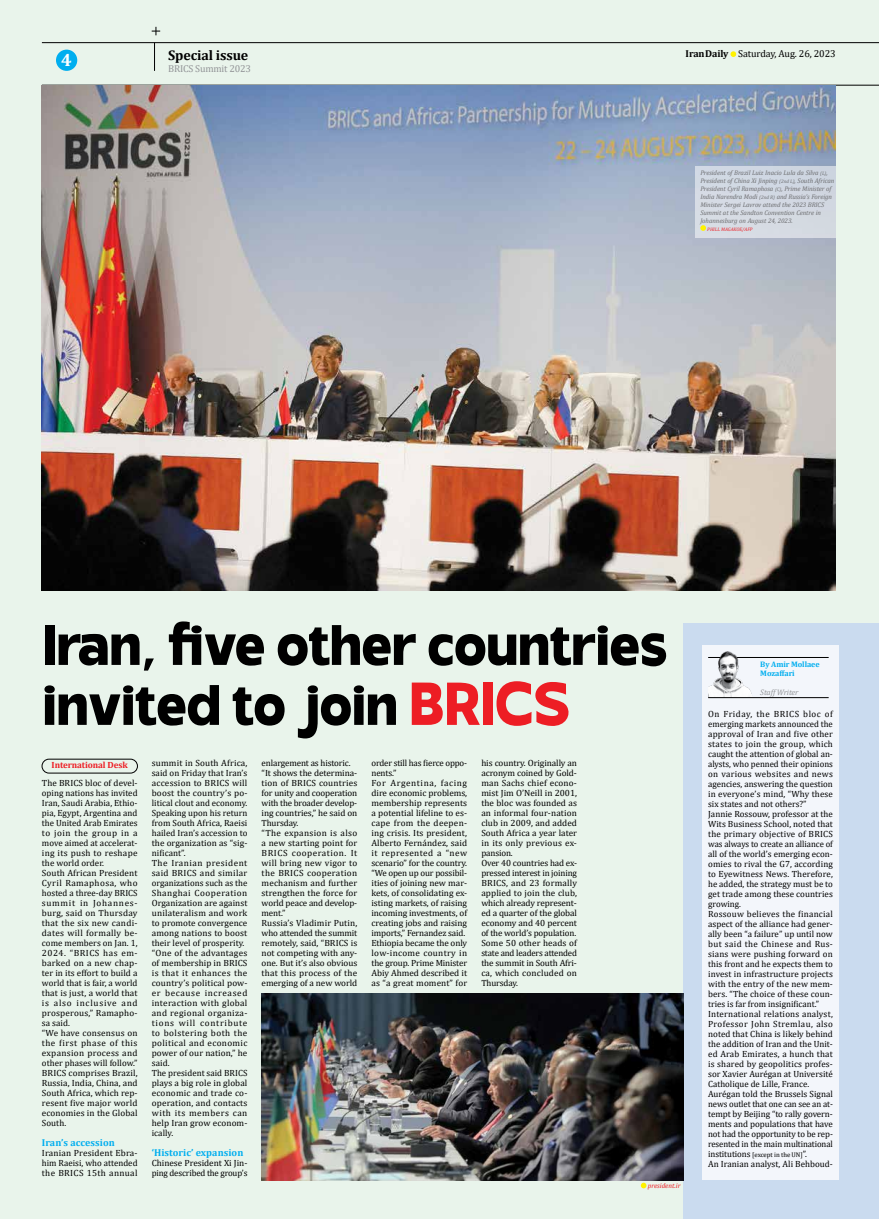
<style>
.page{position:relative;width:879px;height:1219px;background:#e9f4eb}
.page>*{position:absolute;margin:0;border:0;box-sizing:border-box;transform-origin:0 0}
.t1{font:800 56.9px/60px "Invisible";color:#000}
.t2{font:700 18px "Cambria";color:#fff}
.t3{font:700 14px "Cambria";letter-spacing:-.01em;color:#000}
.t4{font:700 10px "Cambria";letter-spacing:.005em;color:#00aeef}
.t5{font:10px "Cambria";letter-spacing:-.01em;color:#000}
.t6{font:10px "Cambria";letter-spacing:-.02em;color:#939598}
.t7{font:9px/10px "Cambria";letter-spacing:.005em;color:#000}
.t8{font:9px/10px "Cambria";letter-spacing:-.015em;color:#000}
.t9{font:700 9px "Cambria";letter-spacing:-.01em;color:#ed1d24}
.t10{font:700 8px/9.1px "Cambria";letter-spacing:-.01em;color:#00aeef}
.t11{font:italic 8px "Cambria";letter-spacing:-.01em;color:#939598}
.t12{font:italic 7px "Cambria";color:#ed1d24}
.t13{font:italic 6.8px/8px "Cambria";letter-spacing:-.01em;color:#6d6e71}
.t14{font:6.8px "Cambria";letter-spacing:-.01em;color:#000}
.t15{font:italic 5px "Cambria";color:#ed1d24}
.s1{font-weight:700}
.s2{font-size:5.1px}
.s3{font-size:60.4px;color:#ed1d24}
.s4{font-size:9px}
</style>
<div class="page">
<div style="left:56px;top:50px;width:21px;height:21px;background:#00aeef;border-radius:50%"></div>
<svg style="left:730px;top:51px;width:6px;height:6px"></svg>
<hr style="left:42px;top:42px;width:837px;height:1px;background:#000">
<svg style="left:154px;top:43px;width:1px;height:28px"></svg>
<hr style="left:42px;top:85px;width:837px;height:1px;background:#000">
<img style="left:42px;top:85px;width:794px;height:505px">
<div style="left:42px;top:759px;width:96px;height:14px;border:1px solid #000;border-radius:7px"></div>
<div style="left:683px;top:624px;width:196px;height:595px;background:#cadbef"></div>
<div style="left:702px;top:646px;width:136px;height:534px;background:#f3f6fb"></div>
<hr style="left:708px;top:657px;width:120px;height:1px;background:#000">
<img style="left:708px;top:651px;width:44px;height:46px">
<hr style="left:708px;top:697px;width:120px;height:1px;background:#000">
<img style="left:262px;top:994px;width:421px;height:186px">
<div style="left:695px;top:166px;width:141px;height:71px;background:#d3d9e3"></div>
<svg style="left:700px;top:225px;width:6px;height:6px"></svg>
<svg style="left:641px;top:1183px;width:5px;height:5px"></svg>
<svg style="left:152px;top:27px;width:8px;height:8px"></svg>
<h3 class="t3" style="left:168px;top:45px;width:82px">Special issue</h3>
<h2 class="t2" style="left:61px;top:47px;width:12px">4</h2>
<p class="t5" style="left:685px;top:48px;width:152px"><span class="s1">IranDaily</span> Saturday, Aug. 26, 2023</p>
<p class="t6" style="left:168px;top:63px;width:84px">BRICS Summit 2023</p>
<p class="t13" style="left:700px;top:168px;width:136px">President of Brazil Luiz Inacio Lula da Silva <span class="s2">(L)</span>, President of China Xi Jinping <span class="s2">(2nd L)</span>, South African President Cyril Ramaphosa <span class="s2">(C)</span>, Prime Minister of India Narendra Modi <span class="s2">(2nd R)</span> and Russia’s Foreign Minister Sergei Lavrov attend the 2023 BRICS Summit at the Sandton Convention Centre in Johannesburg on August 24, 2023.</p>
<p class="t15" style="left:707px;top:225px;width:47px">PHILL MAGAKOE/AFP</p>
<h1 class="t1" style="left:43px;top:615px;width:626px">Iran, five other countries invited to join <span class="s3">BRICS</span></h1>
<p class="t9" style="left:52px;top:759px;width:78px">International Desk</p>
<p class="t7" style="left:42px;top:778px;width:97px">The BRICS bloc of devel&shy;oping nations has invited<br>Iran, Saudi Arabia, Ethio&shy;pia, Egypt, Argentina and the United Arab Emirates to join the group in a move aimed at accelerat&shy;ing its push to reshape the world order.<br>South African President<br>Cyril Ramaphosa, who hosted a three-day BRICS summit in Johannes&shy;burg, said on Thursday that the six new candi&shy;dates will formally be&shy;come members on Jan. 1,<br>2024. “BRICS has em&shy;barked on a new chap&shy;ter in its effort to build a world that is fair, a world that is just, a world that is also inclusive and prosperous,” Ramapho&shy;sa said.<br>“We have consensus on the first phase of this expansion process and other phases will follow.”<br>BRICS comprises Brazil,<br>Russia, India, China, and<br>South Africa, which rep&shy;resent five major world economies in the Global<br>South.</p>
<p class="t4" style="left:42px;top:1136px;width:74px">Iran’s accession</p>
<p class="t7" style="left:42px;top:1148px;width:97px;text-align:justify">Iranian President Ebra&shy;him Raeisi, who attended the BRICS 15th annual</p>
<p class="t7" style="left:262px;top:758px;width:97px">enlargement as historic. “It shows the determina&shy;tion of BRICS countries for unity and cooperation with the broader develop&shy;ing countries,” he said on<br>Thursday.<br>“The expansion is also a new starting point for<br>BRICS cooperation. It will bring new vigor to the BRICS cooperation mechanism and further strengthen the force for world peace and develop&shy;ment.”<br>Russia’s Vladimir Putin, who attended the summit remotely, said, “BRICS is not competing with any&shy;one. But it’s also obvious that this process of the emerging of a new world</p>
<p class="t7" style="left:371px;top:758px;width:97px">order still has fierce oppo&shy;nents.”<br>For Argentina, facing dire economic problems, membership represents a potential lifeline to es&shy;cape from the deepen&shy;ing crisis. Its president,<br>Alberto Fernández, said it represented a “new scenario” for the country. “We open up our possibil&shy;ities of joining new mar&shy;kets, of consolidating ex&shy;isting markets, of raising incoming investments, of creating jobs and raising imports,” Fernandez said.<br>Ethiopia became the only low-income country in the group. Prime Minister<br>Abiy Ahmed described it as “a great moment” for</p>
<p class="t7" style="left:481px;top:758px;width:97px">his country. Originally an acronym coined by Gold&shy;man Sachs chief econo&shy;mist Jim O’Neill in 2001, the bloc was founded as an informal four-nation club in 2009, and added<br>South Africa a year later in its only previous ex&shy;pansion.<br>Over 40 countries had ex&shy;pressed interest in joining<br>BRICS, and 23 formally applied to join the club, which already represent&shy;ed a quarter of the global economy and 40 percent of the world’s population.<br>Some 50 other heads of state and leaders attended the summit in South Afri&shy;ca, which concluded on<br>Thursday.</p>
<p class="t7" style="left:152px;top:758px;width:97px">summit in South Africa, said on Friday that Iran’s accession to BRICS will boost the country’s po&shy;litical clout and economy.<br>Speaking upon his return from South Africa, Raeisi hailed Iran’s accession to the organization as “sig&shy;nificant”.<br>The Iranian president said BRICS and similar organizations such as the<br>Shanghai Cooperation<br>Organization are against unilateralism and work to promote convergence among nations to boost their level of prosperity. “One of the advantages of membership in BRICS is that it enhances the country’s political pow&shy;er because increased interaction with global and regional organiza&shy;tions will contribute to bolstering both the political and economic power of our nation,” he said.<br>The president said BRICS plays a big role in global economic and trade co&shy;operation, and contacts with its members can help Iran grow econom&shy;ically.</p>
<p class="t4" style="left:152px;top:1145px;width:93px">‘Historic’ expansion</p>
<p class="t8" style="left:152px;top:1158px;width:97px">Chinese President Xi Jin&shy;ping described the group’s</p>
<p class="t12" style="left:648px;top:1181px;width:34px">president.ir</p>
<p class="t10" style="left:760px;top:659px;width:61px">By Amir Mollaee<br>Mozaffari</p>
<p class="t7" style="left:708px;top:709px;width:126px">On Friday, the BRICS bloc of emerging markets announced the approval of Iran and five other states to join the group, which caught the attention of global an&shy;alysts, who penned their opinions on various websites and news agencies, answering the question in everyone’s mind, “Why these six states and not others?”<br>Jannie Rossouw, professor at the<br>Wits Business School, noted that the primary objective of BRICS was always to create an alliance of all of the world’s emerging econ&shy;omies to rival the G7, according to Eyewitness News. Therefore, he added, the strategy must be to get trade among these countries growing.<br>Rossouw believes the financial aspect of the alliance had gener&shy;ally been “a failure” up until now but said the Chinese and Rus&shy;sians were pushing forward on this front and he expects them to invest in infrastructure projects with the entry of the new mem&shy;bers. “The choice of these coun&shy;tries is far from insignificant.”<br>International relations analyst,<br>Professor John Stremlau, also noted that China is likely behind the addition of Iran and the Unit&shy;ed Arab Emirates, a hunch that is shared by geopolitics profes&shy;sor Xavier Aurégan at Université<br>Catholique de Lille, France.<br>Aurégan told the Brussels Signal news outlet that one can see an at&shy;tempt by Beijing “to rally govern&shy;ments and populations that have not had the opportunity to be rep&shy;resented in the main multinational</p>
<p class="t14" style="left:708px;top:1151px;width:100px"><span class="s4">institutions</span> [except in the UN]<span class="s4">”.</span></p>
<p class="t7" style="left:708px;top:1159px;width:126px">An Iranian analyst, Ali Behboud-</p>
<p class="t11" style="left:760px;top:686px;width:40px">Staff Writer</p>
</div>
